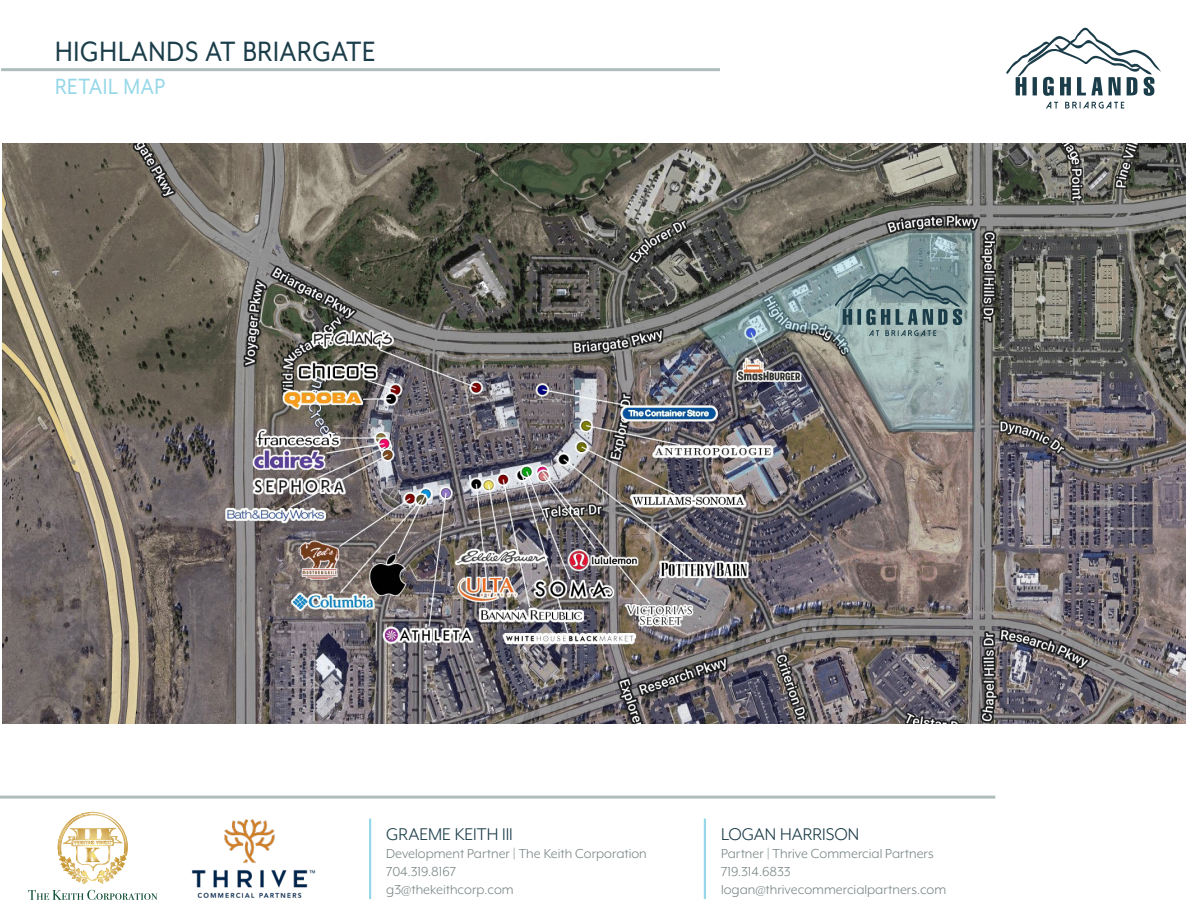
<style>
.page{position:relative;width:1188px;height:918px;background:#fff}
.page>*{position:absolute;margin:0;border:0;box-sizing:border-box;transform-origin:0 0}
.t1{font:32.25px "Mr Eaves XL Mod OT";letter-spacing:.03em;color:#1b3d49;scale:.88 1}
.t2{font:25.5px "Mr Eaves XL Mod OT";letter-spacing:.03em;color:#96d8e9;scale:.88 1}
.t3{font:19.5px "Mr Eaves XL Mod OT";color:#1b3d49}
.t4{font:19.5px "Mr Eaves XL Mod OT";color:#1b3c48}
.t5{font:15px "Mr Eaves XL Mod OT";color:#788485}
</style>
<div class="page">
<hr style="left:1px;top:68px;width:719px;height:3px;background:#b0bdbd">
<svg style="left:1006px;top:28px;width:155px;height:81px"></svg>
<hr style="left:0;top:796px;width:995px;height:3px;background:#b0bdbd">
<svg style="left:58px;top:812px;width:70px;height:72px"></svg>
<svg style="left:28px;top:890px;width:130px;height:10px"></svg>
<hr style="left:369px;top:819px;width:2px;height:80px;background:#96d8e9">
<hr style="left:704px;top:819px;width:2px;height:80px;background:#96d8e9">
<img style="left:192px;top:819px;width:124px;height:79px">
<img style="left:3px;top:143px;width:1182px;height:581px">
<img style="left:696px;top:228px;width:281px;height:206px">
<svg style="left:835px;top:267px;width:133px;height:69px;background:#789295"></svg>
<p class="t1" style="left:55px;top:36px;width:366px">HIGHLANDS AT BRIARGATE</p>
<p class="t2" style="left:55px;top:73px;width:127px">RETAIL MAP</p>
<p class="t3" style="left:386px;top:824px;width:128px">GRAEME KEITH III</p>
<p class="t5" style="left:386px;top:846px;width:262px">Development Partner | The Keith Corporation</p>
<p class="t5" style="left:386px;top:864px;width:71px">704.319.8167</p>
<p class="t5" style="left:386px;top:882px;width:129px">g3@thekeithcorp.com</p>
<p class="t4" style="left:721px;top:824px;width:140px">LOGAN HARRISON</p>
<p class="t5" style="left:721px;top:846px;width:214px">Partner | Thrive Commercial Partners</p>
<p class="t5" style="left:721px;top:864px;width:71px">719.314.6833</p>
<p class="t5" style="left:721px;top:882px;width:227px">logan@thrivecommercialpartners.com</p>
</div>
